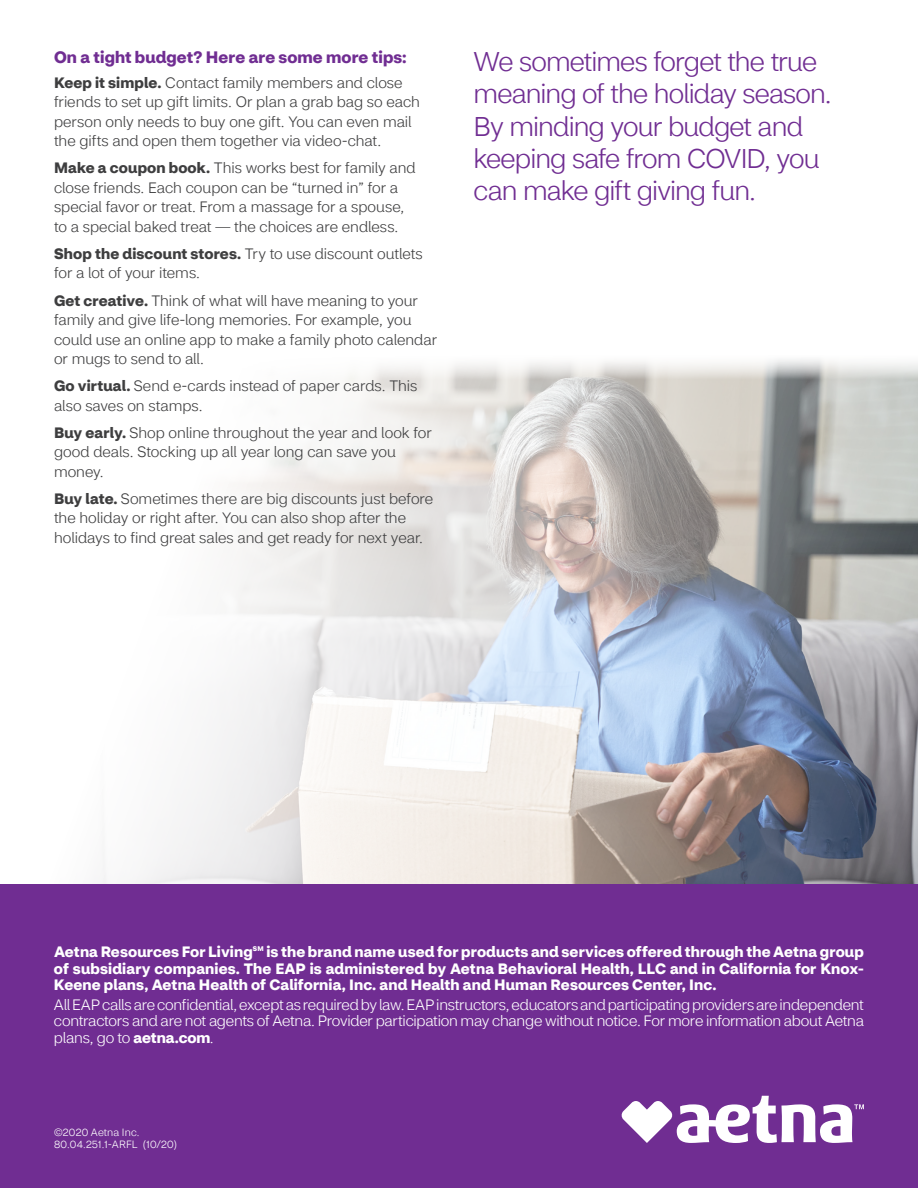
<style>
.page{position:relative;width:918px;height:1188px;background:#fff}
.page>*{position:absolute;margin:0;border:0;box-sizing:border-box;transform-origin:0 0}
.Callout{font:300 27px/32.4px "CVS Health Sans";letter-spacing:-.035em;color:#702d92}
.Body_headline{font:700 16.5px "CVS Health Sans";letter-spacing:.005em;color:#702d92}
.Body{font:300 15px/19.5px "CVS Health Sans";color:#3e3e3f}
.Disclaimer{font:700 15px/16.5px "CVS Health Sans";letter-spacing:.01em;color:#fff;text-align:justify}
.C3-Disclaimer_8_9{font:300 15px/16.5px "CVS Health Sans";letter-spacing:-.015em;color:#fff;text-align:justify}
.APN{font:300 10.5px "CVS Health Sans";letter-spacing:.015em;color:#fff}
.Disclaimer-2{font:700 6.75px "CVS Health Sans";color:#fff}
.s1{font-weight:700}
</style>
<div class="page">
<img style="left:0;top:359px;width:918px;height:526px">
<div style="left:0;top:885px;width:918px;height:303px;background:#702d92"></div>
<svg style="left:621px;top:1096px;width:243px;height:47px"></svg>
<h2 class="Body_headline" style="left:54px;top:47px;width:354px">On a tight budget? Here are some more tips:</h2>
<p class="Body" style="left:54px;top:73px;width:368px"><span class="s1">Keep it simple.</span> Contact family members and close friends to set up gift limits. Or plan a grab bag so each person only needs to buy one gift. You can even mail the gifts and open them together via video-chat.</p>
<p class="Body" style="left:54px;top:158px;width:363px"><span class="s1">Make a coupon book.</span> This works best for family and close friends. Each coupon can be “turned in” for a special favor or treat. From a massage for a spouse, to a special baked treat — the choices are endless.</p>
<p class="Body" style="left:54px;top:244px;width:370px"><span class="s1">Shop the discount stores.</span> Try to use discount outlets for a lot of your items.</p>
<p class="Body" style="left:54px;top:291px;width:385px"><span class="s1">Get creative.</span> Think of what will have meaning to your family and give life-long memories. For example, you could use an online app to make a family photo calendar or mugs to send to all.</p>
<p class="Body" style="left:54px;top:376px;width:365px"><span class="s1">Go virtual.</span> Send e-cards instead of paper cards. This also saves on stamps.</p>
<p class="Body" style="left:54px;top:423px;width:379px"><span class="s1">Buy early.</span> Shop online throughout the year and look for good deals. Stocking up all year long can save you money.</p>
<p class="Body" style="left:54px;top:489px;width:381px"><span class="s1">Buy late.</span> Sometimes there are big discounts just before the holiday or right after. You can also shop after the holidays to find great sales and get ready for next year.</p>
<p class="Callout" style="left:474px;top:45px;width:360px">We sometimes forget the true meaning of the holiday season.<br>By minding your budget and keeping safe from COVID, you can make gift giving fun.</p>
<p class="Disclaimer" style="left:54px;top:944px;width:200px">Aetna Resources For Living</p>
<p class="Disclaimer-2" style="left:253px;top:945px;width:12px">SM</p>
<p class="Disclaimer" style="left:54px;top:944px;width:812px;text-indent:212px">is the brand name used for products and services offered through the Aetna group of subsidiary companies. The EAP is administered by Aetna Behavioral Health, LLC and in California for Knox-Keene plans, Aetna Health of California, Inc. and Health and Human Resources Center, Inc.</p>
<p class="C3-Disclaimer_8_9" style="left:54px;top:996px;width:811px">All EAP calls are confidential, except as required by law. EAP instructors, educators and participating providers are independent contractors and are not agents of Aetna. Provider participation may change without notice. For more information about Aetna plans, go to <span class="s1">aetna.com</span>.</p>
<p class="APN" style="left:54px;top:1126px;width:87px">©2020 Aetna Inc.</p>
<p class="APN" style="left:54px;top:1138px;width:125px">80.04.251.1-ARFL (10/20)</p>
</div>
